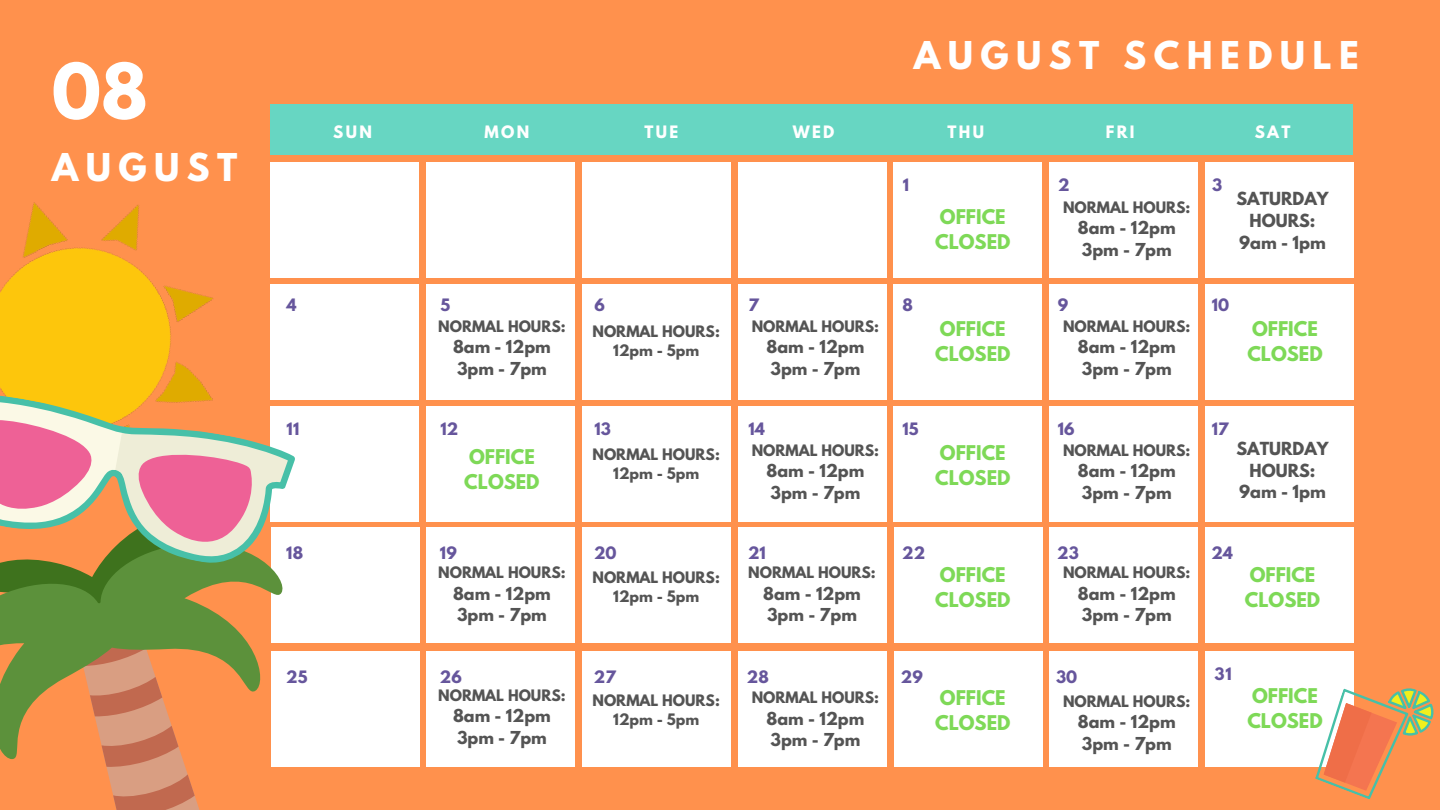
<style>
.page{position:relative;width:1440px;height:810px;background:#ff914d}
.page>*{position:absolute;margin:0;border:0;box-sizing:border-box;transform-origin:0 0}
.t1{font:700 67.9px "League Spartan";color:#fff}
.t2{font:700 34px "League Spartan";letter-spacing:.22em;color:#fff}
.t3{font:700 18px/25px "League Spartan";color:#7ed957}
.t4{font:700 16px/21.7px "League Spartan";color:#545454;text-align:center}
.t5{font:700 15.8px/21.7px "League Spartan";color:#545454}
.t6{font:700 15.2px "League Spartan";letter-spacing:.01em;color:#66569c}
.t7{font:700 15.2px "League Spartan";letter-spacing:.15em;color:#fff}
.t8{font:700 14px/19.1px "League Spartan";color:#545454;text-align:center}
</style>
<div class="page">
<div style="left:270px;top:162px;width:149px;height:116px;background:#fff"></div>
<div style="left:426px;top:162px;width:149px;height:116px;background:#fff"></div>
<div style="left:582px;top:162px;width:149px;height:116px;background:#fff"></div>
<div style="left:738px;top:162px;width:148px;height:116px;background:#fff"></div>
<div style="left:893px;top:162px;width:149px;height:116px;background:#fff"></div>
<div style="left:1049px;top:162px;width:149px;height:116px;background:#fff"></div>
<div style="left:1205px;top:162px;width:149px;height:116px;background:#fff"></div>
<div style="left:270px;top:284px;width:149px;height:116px;background:#fff"></div>
<div style="left:426px;top:284px;width:149px;height:116px;background:#fff"></div>
<div style="left:582px;top:284px;width:149px;height:116px;background:#fff"></div>
<div style="left:738px;top:284px;width:148px;height:116px;background:#fff"></div>
<div style="left:893px;top:284px;width:149px;height:116px;background:#fff"></div>
<div style="left:1049px;top:284px;width:149px;height:116px;background:#fff"></div>
<div style="left:1205px;top:284px;width:149px;height:116px;background:#fff"></div>
<div style="left:270px;top:406px;width:149px;height:116px;background:#fff"></div>
<div style="left:426px;top:406px;width:149px;height:116px;background:#fff"></div>
<div style="left:582px;top:406px;width:149px;height:116px;background:#fff"></div>
<div style="left:738px;top:406px;width:148px;height:116px;background:#fff"></div>
<div style="left:893px;top:406px;width:149px;height:116px;background:#fff"></div>
<div style="left:1049px;top:406px;width:149px;height:116px;background:#fff"></div>
<div style="left:1205px;top:406px;width:149px;height:116px;background:#fff"></div>
<div style="left:271px;top:527px;width:148px;height:116px;background:#fff"></div>
<div style="left:426px;top:527px;width:149px;height:116px;background:#fff"></div>
<div style="left:582px;top:527px;width:149px;height:116px;background:#fff"></div>
<div style="left:738px;top:527px;width:149px;height:116px;background:#fff"></div>
<div style="left:894px;top:527px;width:148px;height:116px;background:#fff"></div>
<div style="left:1049px;top:527px;width:149px;height:116px;background:#fff"></div>
<div style="left:1205px;top:527px;width:149px;height:116px;background:#fff"></div>
<div style="left:271px;top:651px;width:148px;height:116px;background:#fff"></div>
<div style="left:426px;top:651px;width:149px;height:116px;background:#fff"></div>
<div style="left:582px;top:651px;width:149px;height:116px;background:#fff"></div>
<div style="left:738px;top:651px;width:149px;height:116px;background:#fff"></div>
<div style="left:894px;top:651px;width:148px;height:116px;background:#fff"></div>
<div style="left:1049px;top:651px;width:149px;height:116px;background:#fff"></div>
<div style="left:1205px;top:651px;width:149px;height:116px;background:#fff"></div>
<div style="left:271px;top:105px;width:1082px;height:50px;background:#67d6c2"></div>
<img style="left:0;top:139px;width:271px;height:256px">
<svg style="left:1315px;top:688px;width:119px;height:111px"></svg>
<svg style="left:0;top:395px;width:295px;height:70px"></svg>
<svg style="left:0;top:412px;width:293px;height:398px"></svg>
<h1 class="t1" style="left:52px;top:58px;width:98px">08</h1>
<h2 class="t2" style="left:52px;top:150px;width:187px">AUGUST</h2>
<h2 class="t2" style="left:914px;top:38px;width:447px">AUGUST SCHEDULE</h2>
<p class="t7" style="left:333px;top:124px;width:40px">SUN</p>
<p class="t7" style="left:485px;top:124px;width:46px">MON</p>
<p class="t7" style="left:644px;top:124px;width:35px">TUE</p>
<p class="t7" style="left:793px;top:124px;width:43px">WED</p>
<p class="t7" style="left:948px;top:124px;width:38px">THU</p>
<p class="t7" style="left:1106px;top:124px;width:30px">FRI</p>
<p class="t7" style="left:1255px;top:124px;width:37px">SAT</p>
<p class="t6" style="left:903px;top:177px;width:8px">1</p>
<p class="t6" style="left:1058px;top:177px;width:13px">2</p>
<p class="t6" style="left:1212px;top:177px;width:12px">3</p>
<p class="t4" style="left:1236px;top:190px;width:94px">SATURDAY<br>HOURS:<br>9am - 1pm</p>
<p class="t8" style="left:1063px;top:200px;width:129px">NORMAL HOURS:</p>
<p class="t5" style="left:1078px;top:219px;width:99px">8am - 12pm<br>3pm - 7pm</p>
<p class="t3" style="left:935px;top:207px;width:77px">OFFICE<br>CLOSED</p>
<p class="t6" style="left:287px;top:297px;width:12px">4</p>
<p class="t6" style="left:440px;top:297px;width:11px">5</p>
<p class="t6" style="left:594px;top:297px;width:12px">6</p>
<p class="t6" style="left:748px;top:297px;width:12px">7</p>
<p class="t6" style="left:902px;top:297px;width:12px">8</p>
<p class="t6" style="left:1058px;top:297px;width:12px">9</p>
<p class="t6" style="left:1212px;top:297px;width:19px">10</p>
<p class="t8" style="left:438px;top:319px;width:129px">NORMAL HOURS:</p>
<p class="t5" style="left:453px;top:338px;width:99px">8am - 12pm<br>3pm - 7pm</p>
<p class="t8" style="left:592px;top:323px;width:129px">NORMAL HOURS:<br>12pm - 5pm</p>
<p class="t8" style="left:752px;top:319px;width:129px">NORMAL HOURS:</p>
<p class="t5" style="left:767px;top:338px;width:99px">8am - 12pm<br>3pm - 7pm</p>
<p class="t3" style="left:935px;top:318px;width:77px">OFFICE<br>CLOSED</p>
<p class="t8" style="left:1063px;top:319px;width:129px">NORMAL HOURS:</p>
<p class="t5" style="left:1078px;top:338px;width:99px">8am - 12pm<br>3pm - 7pm</p>
<p class="t6" style="left:287px;top:422px;width:14px">11</p>
<p class="t6" style="left:440px;top:422px;width:19px">12</p>
<p class="t6" style="left:594px;top:422px;width:18px">13</p>
<p class="t6" style="left:748px;top:422px;width:18px">14</p>
<p class="t6" style="left:902px;top:422px;width:18px">15</p>
<p class="t6" style="left:1058px;top:422px;width:18px">16</p>
<p class="t6" style="left:1212px;top:422px;width:18px">17</p>
<p class="t3" style="left:1247px;top:318px;width:77px">OFFICE<br>CLOSED</p>
<p class="t3" style="left:464px;top:446px;width:77px">OFFICE<br>CLOSED</p>
<p class="t8" style="left:592px;top:447px;width:129px">NORMAL HOURS:<br>12pm - 5pm</p>
<p class="t8" style="left:752px;top:443px;width:129px">NORMAL HOURS:</p>
<p class="t5" style="left:767px;top:462px;width:99px">8am - 12pm<br>3pm - 7pm</p>
<p class="t3" style="left:935px;top:442px;width:77px">OFFICE<br>CLOSED</p>
<p class="t8" style="left:1063px;top:443px;width:129px">NORMAL HOURS:</p>
<p class="t5" style="left:1078px;top:462px;width:99px">8am - 12pm<br>3pm - 7pm</p>
<p class="t6" style="left:286px;top:546px;width:18px">18</p>
<p class="t6" style="left:440px;top:546px;width:18px">19</p>
<p class="t6" style="left:594px;top:546px;width:24px">20</p>
<p class="t6" style="left:748px;top:546px;width:19px">21</p>
<p class="t6" style="left:902px;top:546px;width:25px">22</p>
<p class="t6" style="left:1057px;top:546px;width:23px">23</p>
<p class="t4" style="left:1236px;top:440px;width:94px">SATURDAY<br>HOURS:<br>9am - 1pm</p>
<p class="t6" style="left:1211px;top:546px;width:23px">24</p>
<p class="t8" style="left:438px;top:565px;width:129px">NORMAL HOURS:</p>
<p class="t5" style="left:453px;top:584px;width:99px">8am - 12pm<br>3pm - 7pm</p>
<p class="t8" style="left:592px;top:569px;width:129px">NORMAL HOURS:<br>12pm - 5pm</p>
<p class="t6" style="left:286px;top:669px;width:23px">25</p>
<p class="t6" style="left:440px;top:669px;width:24px">26</p>
<p class="t6" style="left:594px;top:669px;width:24px">27</p>
<p class="t8" style="left:438px;top:688px;width:129px">NORMAL HOURS:</p>
<p class="t5" style="left:453px;top:707px;width:99px">8am - 12pm<br>3pm - 7pm</p>
<p class="t8" style="left:592px;top:692px;width:129px">NORMAL HOURS:<br>12pm - 5pm</p>
<p class="t8" style="left:748px;top:565px;width:129px">NORMAL HOURS:</p>
<p class="t5" style="left:763px;top:584px;width:99px">8am - 12pm<br>3pm - 7pm</p>
<p class="t8" style="left:1063px;top:565px;width:129px">NORMAL HOURS:</p>
<p class="t5" style="left:1078px;top:584px;width:99px">8am - 12pm<br>3pm - 7pm</p>
<p class="t3" style="left:935px;top:565px;width:77px">OFFICE<br>CLOSED</p>
<p class="t3" style="left:1245px;top:565px;width:77px">OFFICE<br>CLOSED</p>
<p class="t6" style="left:747px;top:670px;width:24px">28</p>
<p class="t6" style="left:901px;top:670px;width:24px">29</p>
<p class="t6" style="left:1056px;top:670px;width:23px">30</p>
<p class="t8" style="left:752px;top:690px;width:129px">NORMAL HOURS:</p>
<p class="t5" style="left:767px;top:709px;width:99px">8am - 12pm<br>3pm - 7pm</p>
<p class="t3" style="left:935px;top:687px;width:77px">OFFICE<br>CLOSED</p>
<p class="t8" style="left:1063px;top:694px;width:129px">NORMAL HOURS:</p>
<p class="t5" style="left:1078px;top:713px;width:99px">8am - 12pm<br>3pm - 7pm</p>
<p class="t6" style="left:1215px;top:666px;width:19px">31</p>
<p class="t3" style="left:1247px;top:686px;width:77px">OFFICE<br>CLOSED</p>
</div>
